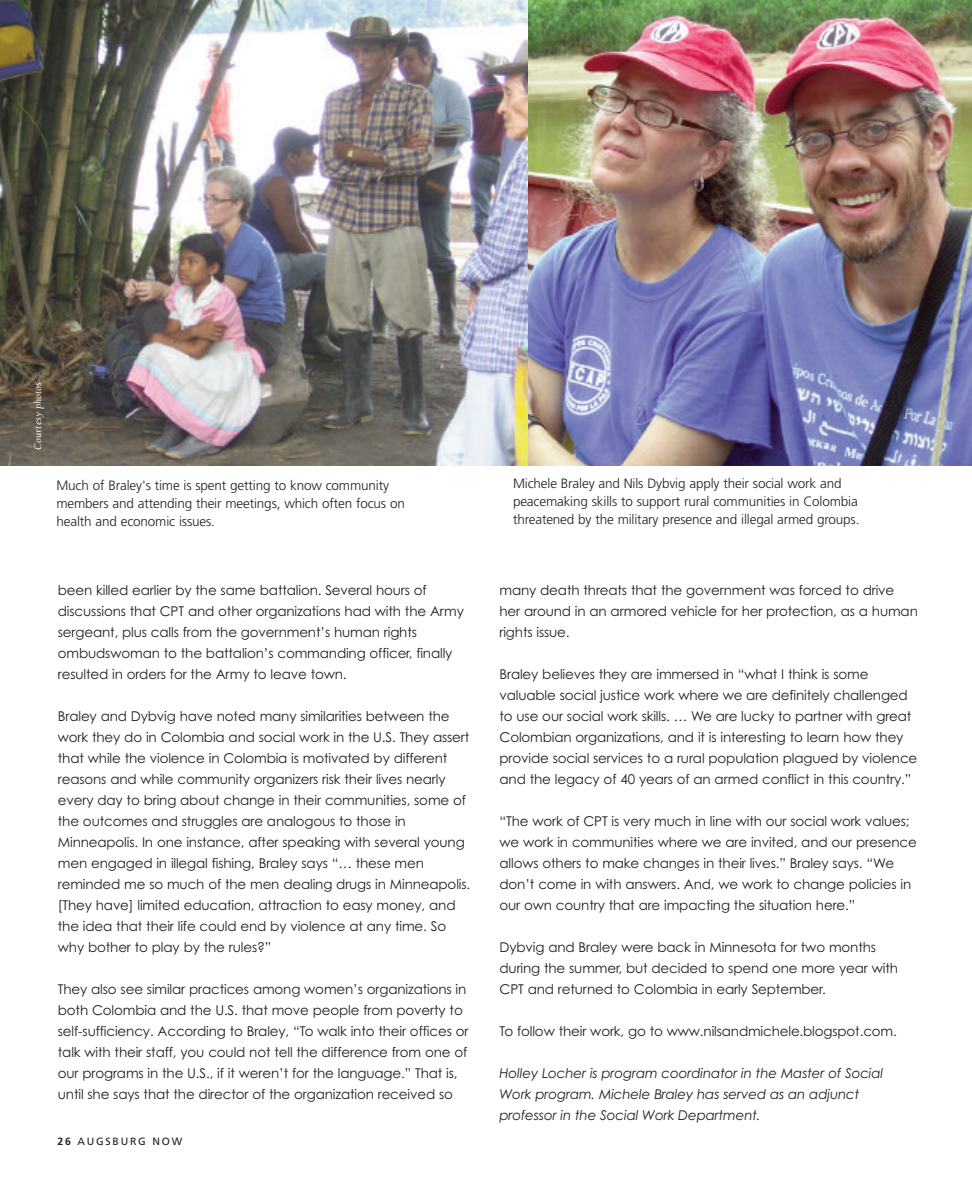
<style>
.page{position:relative;width:972px;height:1188px;background:#fff}
.page>*{position:absolute;margin:0;border:0;box-sizing:border-box;transform-origin:0 0}
.t1{font:13.5px/21px "Century Gothic";letter-spacing:-.01em;color:#231f20}
.t2{font:300 13.5px/18px "Frutiger";letter-spacing:-.01em;color:#231f20}
.t3{font:italic 13.5px/21px "Century Gothic";letter-spacing:-.01em;color:#231f20}
.t4{font:italic 10.5px "Berkeley";color:#fff}
.t5{font:10.5px "Frutiger";letter-spacing:.165em;color:#231f20}
.s1{font-weight:700}
</style>
<div class="page">
<img style="left:0;top:0;width:972px;height:466px">
<p class="t4" style="left:34px;top:450px;width:69px;rotate:-90deg">Courtesy photos</p>
<p class="t2" style="left:56px;top:477px;width:350px">Much of Braley's time is spent getting to know community members and attending their meetings, which often focus on health and economic issues.</p>
<p class="t1" style="left:58px;top:580px;width:408px">been killed earlier by the same battalion. Several hours of discussions that CPT and other organizations had with the Army sergeant, plus calls from the government’s human rights ombudswoman to the battalion’s commanding officer, finally resulted in orders for the Army to leave town.</p>
<p class="t1" style="left:58px;top:706px;width:414px">Braley and Dybvig have noted many similarities between the work they do in Colombia and social work in the U.S. They assert that while the violence in Colombia is motivated by different reasons and while community organizers risk their lives nearly every day to bring about change in their communities, some of the outcomes and struggles are analogous to those in Minneapolis. In one instance, after speaking with several young men engaged in illegal fishing, Braley says “… these men reminded me so much of the men dealing drugs in Minneapolis. [They have] limited education, attraction to easy money, and the idea that their life could end by violence at any time. So why bother to play by the rules?”</p>
<p class="t1" style="left:58px;top:979px;width:412px">They also see similar practices among women’s organizations in both Colombia and the U.S. that move people from poverty to self-sufficiency. According to Braley, “To walk into their offices or talk with their staff, you could not tell the difference from one of our programs in the U.S., if it weren’t for the language.” That is, until she says that the director of the organization received so</p>
<p class="t5" style="left:57px;top:1137px;width:126px"><span class="s1">26</span> AUGSBURG NOW</p>
<p class="t2" style="left:513px;top:475px;width:348px">Michele Braley and Nils Dybvig apply their social work and peacemaking skills to support rural communities in Colombia threatened by the military presence and illegal armed groups.</p>
<p class="t1" style="left:500px;top:580px;width:420px">many death threats that the government was forced to drive her around in an armored vehicle for her protection, as a human rights issue.</p>
<p class="t1" style="left:500px;top:664px;width:419px">Braley believes they are immersed in “what I think is some valuable social justice work where we are definitely challenged to use our social work skills. … We are lucky to partner with great Colombian organizations, and it is interesting to learn how they provide social services to a rural population plagued by violence and the legacy of 40 years of an armed conflict in this country.”</p>
<p class="t1" style="left:500px;top:811px;width:419px">“The work of CPT is very much in line with our social work values; we work in communities where we are invited, and our presence allows others to make changes in their lives.” Braley says. “We don’t come in with answers. And, we work to change policies in our own country that are impacting the situation here.”</p>
<p class="t1" style="left:500px;top:937px;width:400px">Dybvig and Braley were back in Minnesota for two months during the summer, but decided to spend one more year with<br>CPT and returned to Colombia in early September.</p>
<p class="t1" style="left:500px;top:1021px;width:399px">To follow their work, go to www.nilsandmichele.blogspot.com.</p>
<p class="t3" style="left:500px;top:1063px;width:385px">Holley Locher is program coordinator in the Master of Social<br>Work program. Michele Braley has served as an adjunct professor in the Social Work Department.</p>
</div>
